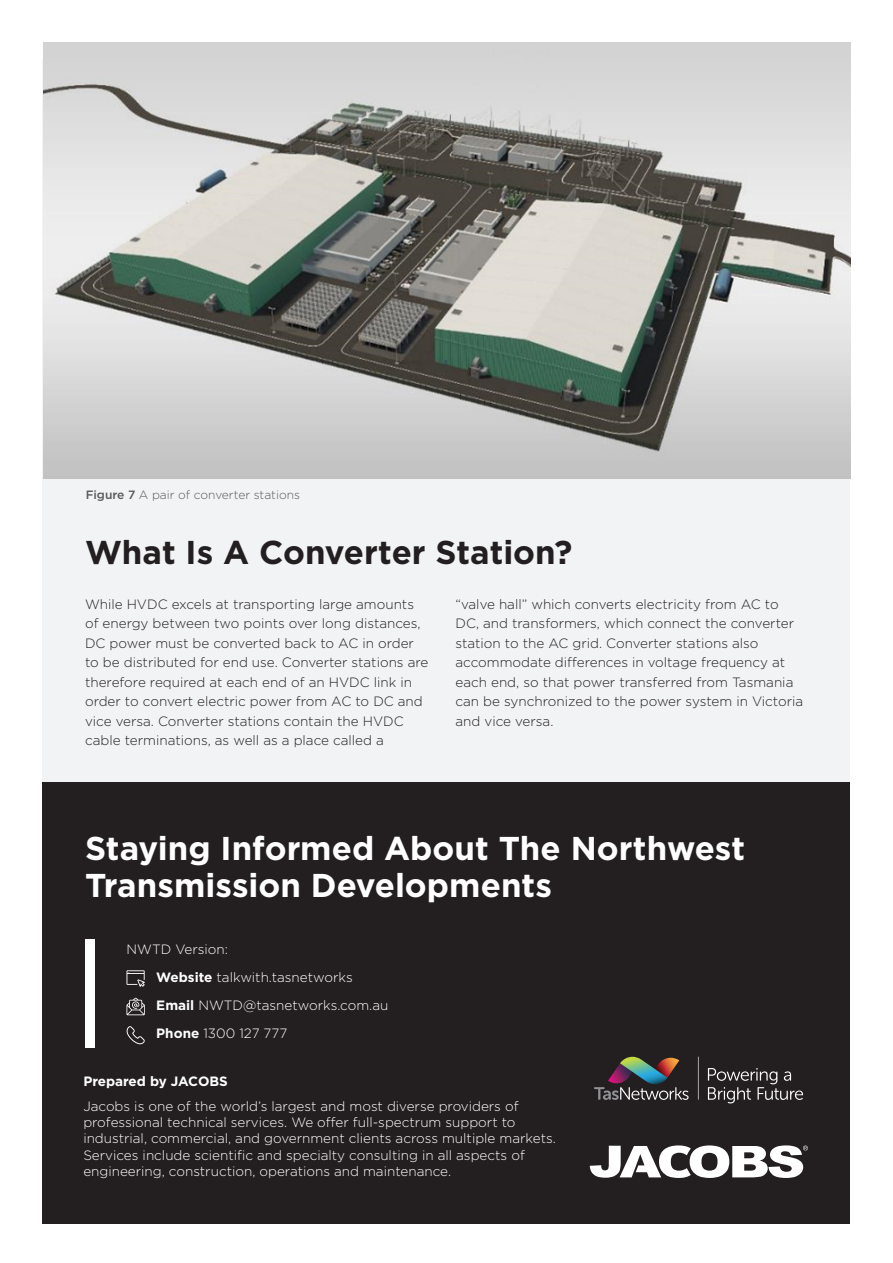
<style>
.page{position:relative;width:893px;height:1263px;background:#fff}
.page>*{position:absolute;margin:0;border:0;box-sizing:border-box;transform-origin:0 0}
.SubHead{font:700 33px/37.5px "Gotham";color:#fff}
.SubHead-2{font:700 33px "Gotham";color:#231f20}
.Body{font:300 13.5px/19.5px "Gotham";color:#231f20}
.Body-2{font:300 13.5px/16.2px "Gotham";color:#fff}
.Body-3{font:700 13.5px "Gotham";color:#fff}
.captions{font:300 12px "Gotham";color:#57585a}
.s1{font-weight:500}
.s2{font-weight:700}
</style>
<div class="page">
<div style="left:43px;top:60px;width:807px;height:1071px;background:#f2f3f4"></div>
<img style="left:43px;top:43px;width:807px;height:435px">
<div style="left:43px;top:782px;width:807px;height:442px;background:#231f20"></div>
<svg style="left:126px;top:998px;width:19px;height:17px"></svg>
<svg style="left:126px;top:1026px;width:19px;height:18px"></svg>
<svg style="left:127px;top:970px;width:18px;height:17px"></svg>
<div style="left:85px;top:939px;width:10px;height:108px;background:#fff"></div>
<svg style="left:590px;top:1145px;width:218px;height:33px"></svg>
<svg style="left:594px;top:1057px;width:95px;height:43px"></svg>
<svg style="left:698px;top:1056px;width:1px;height:44px"></svg>
<svg style="left:708px;top:1068px;width:95px;height:35px"></svg>
<p class="captions" style="left:86px;top:487px;width:216px"><span class="s1">Figure 7</span> A pair of converter stations</p>
<p class="SubHead-2" style="left:85px;top:530px;width:489px">What Is A Converter Station?</p>
<p class="Body" style="left:85px;top:594px;width:345px">While HVDC excels at transporting large amounts of energy between two points over long distances, DC power must be converted back to AC in order to be distributed for end use. Converter stations are therefore required at each end of an HVDC link in order to convert electric power from AC to DC and vice versa. Converter stations contain the HVDC cable terminations, as well as a place called a</p>
<p class="Body" style="left:455px;top:594px;width:349px">“valve hall” which converts electricity from AC to DC, and transformers, which connect the converter station to the AC grid. Converter stations also accommodate differences in voltage frequency at each end, so that power transferred from Tasmania can be synchronized to the power system in Victoria and vice versa.</p>
<p class="SubHead" style="left:85px;top:829px;width:662px">Staying Informed About The Northwest<br>Transmission Developments</p>
<p class="Body-2" style="left:127px;top:941px;width:103px">NWTD Version:</p>
<p class="Body-2" style="left:156px;top:969px;width:198px"><span class="s2">Website</span> talkwith.tasnetworks</p>
<p class="Body-2" style="left:156px;top:997px;width:234px"><span class="s2">Email</span> NWTD@tasnetworks.com.au</p>
<p class="Body-2" style="left:156px;top:1025px;width:133px"><span class="s2">Phone</span> 1300 127 777</p>
<p class="Body-3" style="left:83px;top:1072px;width:146px">Prepared by JACOBS</p>
<p class="Body-2" style="left:83px;top:1098px;width:474px">Jacobs is one of the world’s largest and most diverse providers of professional technical services. We offer full-spectrum support to industrial, commercial, and government clients across multiple markets.<br>Services include scientific and specialty consulting in all aspects of engineering, construction, operations and maintenance.</p>
</div>
